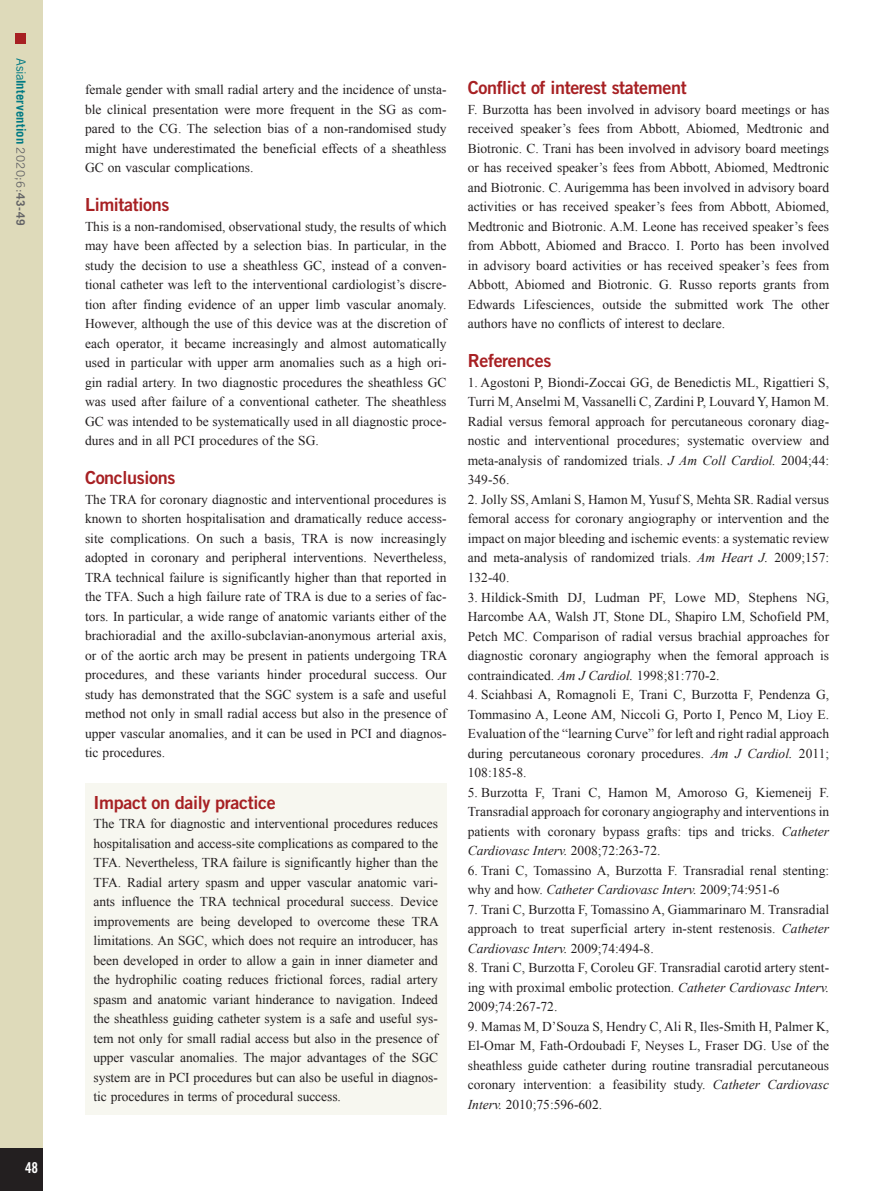
<style>
.page{position:relative;width:893px;height:1191px;background:#fff}
.page>*{position:absolute;margin:0;border:0;box-sizing:border-box;transform-origin:0 0}
.intertitre1{font:18px "Trade Gothic LT Std Bd 2";letter-spacing:-.02em;color:#a72023}
.t1{font:15px "Trade Gothic LT Std Bd Cn 20";color:#fff}
.text_1er_paragraph{font:13.5px/19.5px "Times New Roman";color:#231f20;text-align:justify}
.references{font:13.5px/19.5px "Times New Roman";color:#231f20;text-align:justify}
.text_paragraph{font:13.5px/19.5px "Times New Roman";color:#231f20;text-align:justify}
.t2{font:700 12.75px "Trade Gothic LT Std";letter-spacing:.005em;color:#007a84}
.s1{font-weight:400}
.s2{font-weight:400;font-size:11.7px;color:#636366}
.s3{font-size:11.7px;color:#636366}
.s4{font-style:italic}
</style>
<div class="page">
<div style="left:0;top:0;width:43px;height:1191px;background:#dedaba"></div>
<div style="left:0;top:1148px;width:43px;height:43px;background:#231f20"></div>
<div style="left:16px;top:34px;width:10px;height:10px;background:#a72023"></div>
<div style="left:85px;top:783px;width:361px;height:331px;background:#f7f7f0"></div>
<p class="t2" style="left:29px;top:58px;width:169px;rotate:90deg"><span class="s1">Asia</span>Intervention <span class="s2">2020;6:</span><span class="s3">43-49</span></p>
<p class="t1" style="left:25px;top:1158px;width:15px">48</p>
<p class="text_paragraph" style="left:85px;top:80px;width:363px">female gender with small radial artery and the incidence of unsta&shy;ble clinical presentation were more frequent in the SG as com&shy;pared to the CG. The selection bias of a non-randomised study might have underestimated the beneficial effects of a sheathless GC on vascular complications.</p>
<p class="intertitre1" style="left:85px;top:194px;width:86px">Limitations</p>
<p class="text_1er_paragraph" style="left:85px;top:216px;width:363px">This is a non-randomised, observational study, the results of which may have been affected by a selection bias. In particular, in the study the decision to use a sheathless GC, instead of a conven&shy;tional catheter was left to the interventional cardiologist’s discre&shy;tion after finding evidence of an upper limb vascular anomaly.<br>However, although the use of this device was at the discretion of each operator, it became increasingly and almost automatically used in particular with upper arm anomalies such as a high ori&shy;gin radial artery. In two diagnostic procedures the sheathless GC was used after failure of a conventional catheter. The sheathless GC was intended to be systematically used in all diagnostic proce&shy;dures and in all PCI procedures of the SG.</p>
<p class="intertitre1" style="left:85px;top:467px;width:92px">Conclusions</p>
<p class="text_1er_paragraph" style="left:85px;top:489px;width:364px">The TRA for coronary diagnostic and interventional procedures is known to shorten hospitalisation and dramatically reduce access&shy;site complications. On such a basis, TRA is now increasingly adopted in coronary and peripheral interventions. Nevertheless, TRA technical failure is significantly higher than that reported in the TFA. Such a high failure rate of TRA is due to a series of fac&shy;tors. In particular, a wide range of anatomic variants either of the brachioradial and the axillo-subclavian-anonymous arterial axis, or of the aortic arch may be present in patients undergoing TRA procedures, and these variants hinder procedural success. Our study has demonstrated that the SGC system is a safe and useful method not only in small radial access but also in the presence of upper vascular anomalies, and it can be used in PCI and diagnos&shy;tic procedures.</p>
<p class="intertitre1" style="left:94px;top:791px;width:184px">Impact on daily practice</p>
<p class="text_1er_paragraph" style="left:94px;top:814px;width:347px">The TRA for diagnostic and interventional procedures reduces hospitalisation and access-site complications as compared to the TFA. Nevertheless, TRA failure is significantly higher than the TFA. Radial artery spasm and upper vascular anatomic vari&shy;ants influence the TRA technical procedural success. Device improvements are being developed to overcome these TRA limitations. An SGC, which does not require an introducer, has been developed in order to allow a gain in inner diameter and the hydrophilic coating reduces frictional forces, radial artery spasm and anatomic variant hinderance to navigation. Indeed the sheathless guiding catheter system is a safe and useful sys&shy;tem not only for small radial access but also in the presence of upper vascular anomalies. The major advantages of the SGC system are in PCI procedures but can also be useful in diagnos&shy;tic procedures in terms of procedural success.</p>
<p class="intertitre1" style="left:468px;top:77px;width:220px">Conflict of interest statement</p>
<p class="text_1er_paragraph" style="left:468px;top:99px;width:363px">F. Burzotta has been involved in advisory board meetings or has received speaker’s fees from Abbott, Abiomed, Medtronic and Biotronic. C. Trani has been involved in advisory board meetings or has received speaker’s fees from Abbott, Abiomed, Medtronic and Biotronic. C. Aurigemma has been involved in advisory board activities or has received speaker’s fees from Abbott, Abiomed, Medtronic and Biotronic. A.M. Leone has received speaker’s fees from Abbott, Abiomed and Bracco. I. Porto has been involved in advisory board activities or has received speaker’s fees from Abbott, Abiomed and Biotronic. G. Russo reports grants from Edwards Lifesciences, outside the submitted work The other authors have no conflicts of interest to declare.</p>
<p class="intertitre1" style="left:468px;top:350px;width:85px">References</p>
<p class="references" style="left:468px;top:372px;width:363px">1. Agostoni P, Biondi-Zoccai GG, de Benedictis ML, Rigattieri S, Turri M, Anselmi M, Vassanelli C, Zardini P, Louvard Y, Hamon M.<br>Radial versus femoral approach for percutaneous coronary diag&shy;nostic and interventional procedures; systematic overview and meta-analysis of randomized trials. <span class="s4">J Am Coll Cardiol.</span> 2004;44:<br>349-56.</p>
<p class="references" style="left:468px;top:489px;width:363px">2. Jolly SS, Amlani S, Hamon M, Yusuf S, Mehta SR. Radial versus femoral access for coronary angiography or intervention and the impact on major bleeding and ischemic events: a systematic review and meta-analysis of randomized trials. <span class="s4">Am Heart J.</span> 2009;157:<br>132-40.</p>
<p class="references" style="left:468px;top:587px;width:363px">3. Hildick-Smith DJ, Ludman PF, Lowe MD, Stephens NG, Harcombe AA, Walsh JT, Stone DL, Shapiro LM, Schofield PM, Petch MC. Comparison of radial versus brachial approaches for diagnostic coronary angiography when the femoral approach is contraindicated. <span class="s4">Am J Cardiol.</span> 1998;81:770-2.</p>
<p class="references" style="left:468px;top:684px;width:363px">4. Sciahbasi A, Romagnoli E, Trani C, Burzotta F, Pendenza G, Tommasino A, Leone AM, Niccoli G, Porto I, Penco M, Lioy E.<br>Evaluation of the “learning Curve” for left and right radial approach during percutaneous coronary procedures. <span class="s4">Am J Cardiol.</span> 2011; 108:185-8.</p>
<p class="references" style="left:468px;top:782px;width:363px">5. Burzotta F, Trani C, Hamon M, Amoroso G, Kiemeneij F.<br>Transradial approach for coronary angiography and interventions in patients with coronary bypass grafts: tips and tricks. <span class="s4">Catheter Cardiovasc Interv.</span> 2008;72:263-72.</p>
<p class="references" style="left:468px;top:860px;width:363px">6. Trani C, Tomassino A, Burzotta F. Transradial renal stenting: why and how. <span class="s4">Catheter Cardiovasc Interv.</span> 2009;74:951-6</p>
<p class="references" style="left:468px;top:899px;width:363px">7. Trani C, Burzotta F, Tomassino A, Giammarinaro M. Transradial approach to treat superficial artery in-stent restenosis. <span class="s4">Catheter Cardiovasc Interv.</span> 2009;74:494-8.</p>
<p class="references" style="left:468px;top:957px;width:363px">8. Trani C, Burzotta F, Coroleu GF. Transradial carotid artery stent&shy;ing with proximal embolic protection. <span class="s4">Catheter Cardiovasc Interv.<br></span>2009;74:267-72.</p>
<p class="references" style="left:468px;top:1016px;width:363px">9. Mamas M, D’Souza S, Hendry C, Ali R, Iles-Smith H, Palmer K, El-Omar M, Fath-Ordoubadi F, Neyses L, Fraser DG. Use of the sheathless guide catheter during routine transradial percutaneous coronary intervention: a feasibility study. <span class="s4">Catheter Cardiovasc Interv.</span> 2010;75:596-602.</p>
</div>
